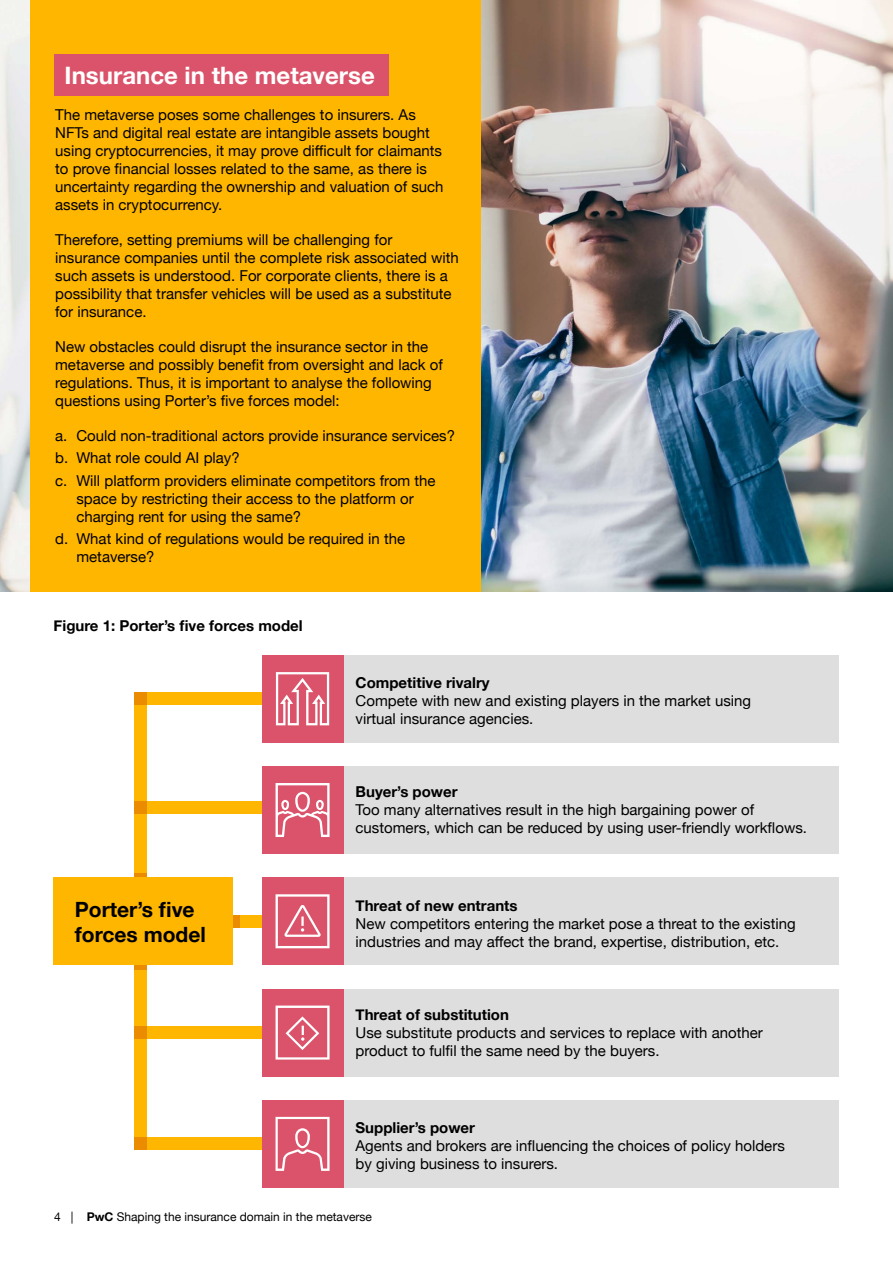
<style>
.page{position:relative;width:893px;height:1263px;background:#fff}
.page>*{position:absolute;margin:0;border:0;box-sizing:border-box;transform-origin:0 0}
.t1{font:700 24px "Helvetica Neue";color:#fff}
.t2{font:700 21px/25.2px "Helvetica Neue";color:#000}
.t3{font:15px/18px "Helvetica Neue";color:#000}
.t4{font:700 15px "Helvetica Neue";color:#000}
.t5{font:12px "Helvetica Neue";color:#000}
.s1{font-weight:700}
</style>
<div class="page">
<div style="left:280px;top:655px;width:559px;height:87px;background:#dedede"></div>
<div style="left:280px;top:766px;width:559px;height:88px;background:#dedede"></div>
<div style="left:280px;top:878px;width:559px;height:87px;background:#dedede"></div>
<div style="left:280px;top:989px;width:559px;height:87px;background:#dedede"></div>
<div style="left:280px;top:1100px;width:559px;height:87px;background:#dedede"></div>
<div style="left:262px;top:655px;width:81px;height:87px;background:#db536a"></div>
<div style="left:262px;top:766px;width:81px;height:88px;background:#db536a"></div>
<div style="left:262px;top:878px;width:81px;height:87px;background:#db536a"></div>
<div style="left:262px;top:989px;width:81px;height:87px;background:#db536a"></div>
<div style="left:262px;top:1100px;width:81px;height:87px;background:#db536a"></div>
<div style="left:134px;top:692px;width:13px;height:458px;background:#ffb600"></div>
<div style="left:134px;top:1137px;width:128px;height:13px;background:#ffb600"></div>
<div style="left:134px;top:1026px;width:128px;height:13px;background:#ffb600"></div>
<div style="left:134px;top:915px;width:128px;height:13px;background:#ffb600"></div>
<div style="left:134px;top:801px;width:128px;height:13px;background:#ffb600"></div>
<div style="left:134px;top:692px;width:128px;height:13px;background:#ffb600"></div>
<div style="left:134px;top:692px;width:13px;height:13px;background:#eb8c00"></div>
<div style="left:134px;top:801px;width:13px;height:13px;background:#eb8c00"></div>
<svg style="left:134px;top:873px;width:13px;height:4px"></svg>
<div style="left:134px;top:957px;width:13px;height:13px;background:#eb8c00"></div>
<div style="left:134px;top:1026px;width:13px;height:13px;background:#eb8c00"></div>
<div style="left:227px;top:915px;width:12px;height:13px;background:#eb8c00"></div>
<div style="left:134px;top:1137px;width:13px;height:13px;background:#eb8c00"></div>
<div style="left:54px;top:878px;width:179px;height:87px;background:#ffb600"></div>
<svg style="left:276px;top:672px;width:53px;height:53px"></svg>
<svg style="left:276px;top:783px;width:54px;height:54px"></svg>
<svg style="left:276px;top:894px;width:54px;height:54px"></svg>
<svg style="left:276px;top:1005px;width:54px;height:54px"></svg>
<svg style="left:276px;top:1117px;width:54px;height:54px"></svg>
<img style="left:0;top:0;width:893px;height:591px">
<div style="left:30px;top:0;width:450px;height:591px;background:#ffb600"></div>
<div style="left:54px;top:54px;width:335px;height:41px;background:#db536a"></div>
<h1 class="t1" style="left:65px;top:56px;width:312px">Insurance in the metaverse</h1>
<p class="t3" style="left:55px;top:107px;width:390px">The metaverse poses some challenges to insurers. As NFTs and digital real estate are intangible assets bought using cryptocurrencies, it may prove difficult for claimants to prove financial losses related to the same, as there is uncertainty regarding the ownership and valuation of such assets in cryptocurrency.</p>
<p class="t3" style="left:55px;top:232px;width:405px">Therefore, setting premiums will be challenging for insurance companies until the complete risk associated with such assets is understood. For corporate clients, there is a possibility that transfer vehicles will be used as a substitute for insurance.</p>
<p class="t3" style="left:55px;top:339px;width:389px">New obstacles could disrupt the insurance sector in the metaverse and possibly benefit from oversight and lack of regulations. Thus, it is important to analyse the following questions using Porter’s five forces model:</p>
<p class="t3" style="left:55px;top:426px;width:401px;line-height:22.2px">a. Could non-traditional actors provide insurance services? b. What role could AI play?<br>c. Will platform providers eliminate competitors from the</p>
<p class="t3" style="left:76px;top:490px;width:339px">space by restricting their access to the platform or charging rent for using the same?</p>
<p class="t3" style="left:76px;top:530px;width:330px;text-indent:-21px">d. What kind of regulations would be required in the metaverse?</p>
<p class="t4" style="left:54px;top:614px;width:251px">Figure 1: Porter’s five forces model</p>
<p class="t2" style="left:75px;top:897px;width:132px">Porter’s five forces model</p>
<p class="t3" style="left:356px;top:674px;width:397px"><span class="s1">Competitive rivalry<br></span>Compete with new and existing players in the market using virtual insurance agencies.</p>
<p class="t3" style="left:356px;top:783px;width:453px"><span class="s1">Buyer’s power<br></span>Too many alternatives result in the high bargaining power of customers, which can be reduced by using user-friendly workflows.</p>
<p class="t3" style="left:356px;top:897px;width:442px"><span class="s1">Threat of new entrants<br></span>New competitors entering the market pose a threat to the existing industries and may affect the brand, expertise, distribution, etc.</p>
<p class="t3" style="left:356px;top:1007px;width:409px"><span class="s1">Threat of substitution<br></span>Use substitute products and services to replace with another product to fulfil the same need by the buyers.</p>
<p class="t3" style="left:356px;top:1120px;width:431px"><span class="s1">Supplier’s power<br></span>Agents and brokers are influencing the choices of policy holders by giving business to insurers.</p>
<p class="t5" style="left:54px;top:1208px;width:319px">4 | <span class="s1">PwC</span> Shaping the insurance domain in the metaverse</p>
</div>
